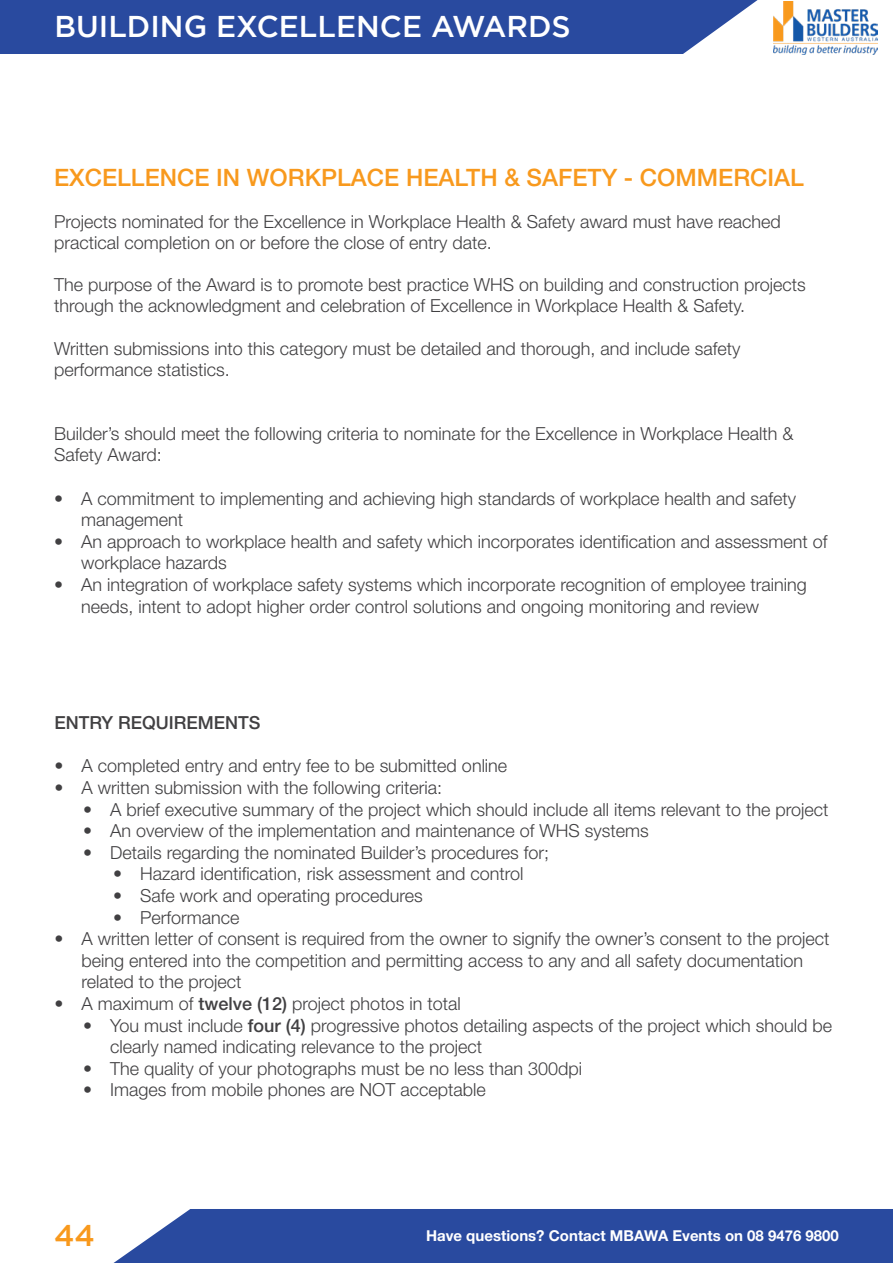
<style>
.page{position:relative;width:893px;height:1263px;background:#fff}
.page>*{position:absolute;margin:0;border:0;box-sizing:border-box;transform-origin:0 0}
.t1{font:500 30px "Gotham";color:#fff}
.t2{font:500 30px "Gotham";color:#f8991d}
.t3{font:500 24px "Helvetica Neue LT Std";color:#f8991d}
.t4{font:300 18px/21.6px "Helvetica Neue LT Std";color:#414042}
.t5{font:500 18px "Helvetica Neue LT Std";color:#414042}
.t6{font:700 15px "Helvetica Neue LT Std";color:#fff}
.s1{font-weight:500}
</style>
<div class="page">
<div style="left:0;top:0;width:758px;height:54px;background:#294a9f"></div>
<img style="left:773px;top:2px;width:105px;height:52px">
<div style="left:114px;top:1209px;width:779px;height:54px;background:#294a9f"></div>
<h1 class="t1" style="left:55px;top:10px;width:518px">BUILDING EXCELLENCE AWARDS</h1>
<h2 class="t3" style="left:54px;top:163px;width:751px">EXCELLENCE IN WORKPLACE HEALTH &amp; SAFETY - COMMERCIAL</h2>
<p class="t4" style="left:54px;top:211px;width:728px;line-height:21px">Projects nominated for the Excellence in Workplace Health &amp; Safety award must have reached practical completion on or before the close of entry date.</p>
<p class="t4" style="left:54px;top:274px;width:753px;line-height:21px">The purpose of the Award is to promote best practice WHS on building and construction projects through the acknowledgment and celebration of Excellence in Workplace Health &amp; Safety.</p>
<p class="t4" style="left:54px;top:337px;width:688px">Written submissions into this category must be detailed and thorough, and include safety performance statistics.</p>
<p class="t4" style="left:54px;top:422px;width:741px">Builder’s should meet the following criteria to nominate for the Excellence in Workplace Health &amp;<br>Safety Award:</p>
<p class="t4" style="left:81px;top:487px;width:717px;text-indent:-27px">• A commitment to implementing and achieving high standards of workplace health and safety management</p>
<p class="t4" style="left:81px;top:530px;width:748px;text-indent:-27px">• An approach to workplace health and safety which incorporates identification and assessment of workplace hazards</p>
<p class="t4" style="left:81px;top:573px;width:727px;text-indent:-27px">• An integration of workplace safety systems which incorporate recognition of employee training needs, intent to adopt higher order control solutions and ongoing monitoring and review</p>
<p class="t5" style="left:55px;top:712px;width:208px">ENTRY REQUIREMENTS</p>
<p class="t4" style="left:55px;top:755px;width:454px">• A completed entry and entry fee to be submitted online</p>
<p class="t4" style="left:55px;top:776px;width:389px">• A written submission with the following criteria:</p>
<p class="t4" style="left:83px;top:798px;width:747px">• A brief executive summary of the project which should include all items relevant to the project</p>
<p class="t4" style="left:83px;top:819px;width:567px">• An overview of the implementation and maintenance of WHS systems</p>
<p class="t4" style="left:83px;top:841px;width:468px">• Details regarding the nominated Builder’s procedures for;</p>
<p class="t4" style="left:113px;top:863px;width:412px">• Hazard identification, risk assessment and control</p>
<p class="t4" style="left:113px;top:884px;width:311px">• Safe work and operating procedures</p>
<p class="t4" style="left:113px;top:906px;width:128px">• Performance</p>
<p class="t4" style="left:82px;top:927px;width:749px;text-indent:-27px">• A written letter of consent is required from the owner to signify the owner’s consent to the project being entered into the competition and permitting access to any and all safety documentation related to the project</p>
<p class="t4" style="left:55px;top:992px;width:408px">• A maximum of <span class="s1">twelve (12)</span> project photos in total</p>
<p class="t4" style="left:110px;top:1014px;width:724px;text-indent:-27px">• You must include <span class="s1">four (4)</span> progressive photos detailing aspects of the project which should be clearly named indicating relevance to the project</p>
<p class="t4" style="left:83px;top:1057px;width:501px">• The quality of your photographs must be no less than 300dpi</p>
<p class="t4" style="left:83px;top:1079px;width:404px">• Images from mobile phones are NOT acceptable</p>
<h1 class="t2" style="left:54px;top:1218px;width:42px">44</h1>
<p class="t6" style="left:426px;top:1226px;width:414px">Have questions? Contact MBAWA Events on 08 9476 9800</p>
</div>
